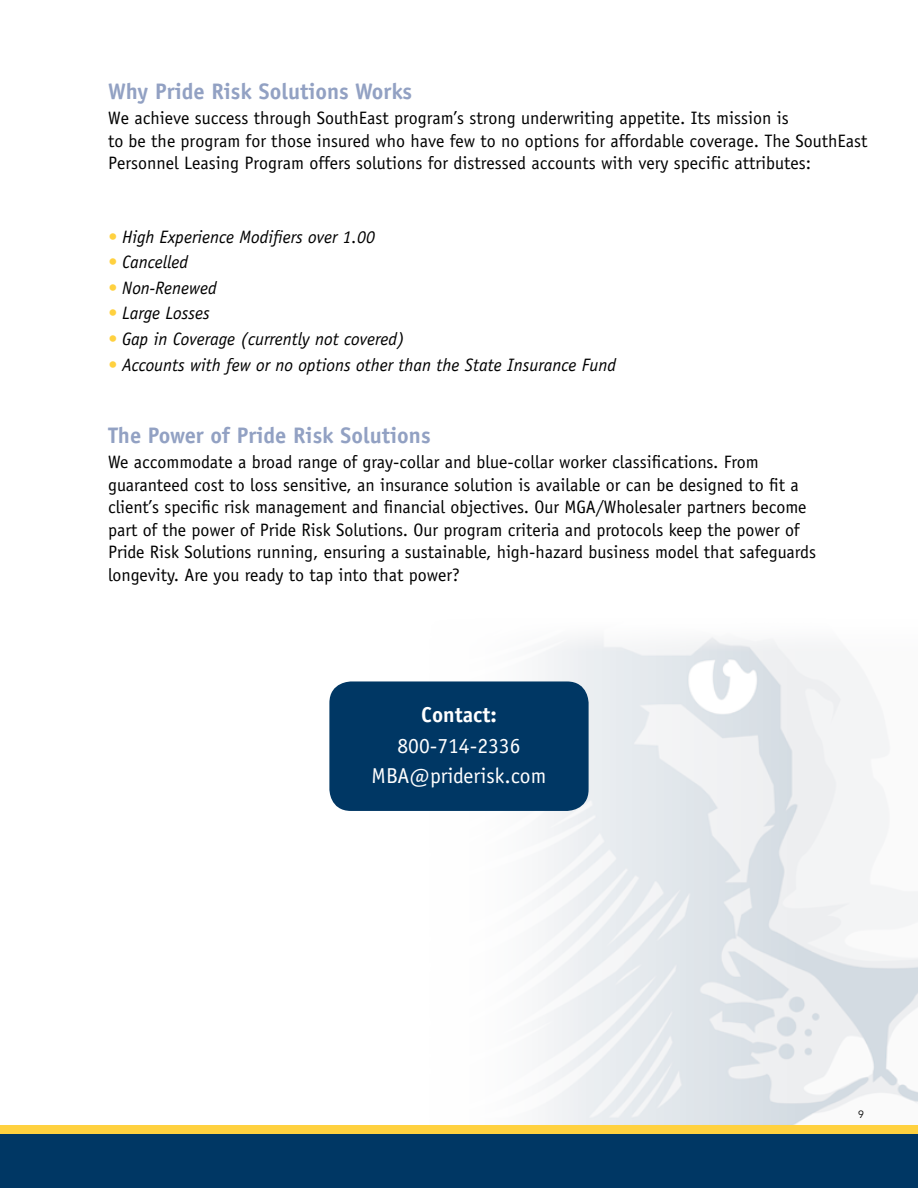
<style>
.page{position:relative;width:918px;height:1188px;background:#fff}
.page>*{position:absolute;margin:0;border:0;box-sizing:border-box;transform-origin:0 0}
.t1{font:700 22.5px "Officina Sans";color:#92a1c3}
.t2{font:21.6px/30.6px "Officina Sans";color:#fff;text-align:center}
.t3{font:700 21.6px "Officina Sans";color:#fff}
.t4{font:18px/22.5px "Officina Sans";color:#000}
.t5{font:italic 18px "Officina Sans";color:#000}
.t6{font:10.5px "Avenir";color:#000}
.s1{font-family:"Officina Sans Std"}
.s2{color:#ffd13f}
</style>
<div class="page">
<img style="left:541px;top:636px;width:377px;height:489px">
<div style="left:0;top:1125px;width:918px;height:45px;background:#ffd13f"></div>
<div style="left:0;top:1134px;width:918px;height:54px;background:#003764"></div>
<div style="left:329px;top:681px;width:260px;height:130px;background:#003764;border-radius:22px"></div>
<p class="t1" style="left:108px;top:77px;width:306px">Why Pride Risk Solutions Works</p>
<p class="t4" style="left:108px;top:107px;width:761px">We achieve success through SouthEast program’s strong underwriting appetite. Its mission is<br>to be the program for those insured <span class="s1">who have few to no options for affordable coverage</span>. The SouthEast<br>Personnel Leasing Program offers solutions for distressed accounts with very specific attributes:</p>
<p class="t5" style="left:108px;top:226px;width:269px"><span class="s2">•</span> High Experience Modifiers over 1.00</p>
<p class="t5" style="left:108px;top:252px;width:82px"><span class="s2">•</span> Cancelled</p>
<p class="t5" style="left:108px;top:277px;width:110px"><span class="s2">•</span> Non-Renewed</p>
<p class="t5" style="left:108px;top:303px;width:103px"><span class="s2">•</span> Large Losses</p>
<p class="t5" style="left:108px;top:328px;width:298px"><span class="s2">•</span> Gap in Coverage (currently not covered)</p>
<p class="t5" style="left:108px;top:354px;width:510px"><span class="s2">•</span> Accounts with few or no options other than the State Insurance Fund</p>
<p class="t1" style="left:108px;top:421px;width:324px">The Power of Pride Risk Solutions</p>
<p class="t4" style="left:108px;top:451px;width:710px">We accommodate a broad range of gray-collar and blue-collar worker classifications. From guaranteed cost to loss sensitive, an insurance solution is available or can be designed to fit a client’s specific risk management and financial objectives. Our MGA/Wholesaler partners become part of the power of Pride Risk Solutions. Our program criteria and protocols keep the power of Pride Risk Solutions running, ensuring a sustainable, high-hazard business model that safeguards longevity. Are you ready to tap into that power?</p>
<p class="t3" style="left:421px;top:701px;width:77px">Contact:</p>
<p class="t2" style="left:372px;top:730px;width:176px">800-714-2336<br>MBA@priderisk.com</p>
<p class="t6" style="left:858px;top:1108px;width:7px">9</p>
</div>
